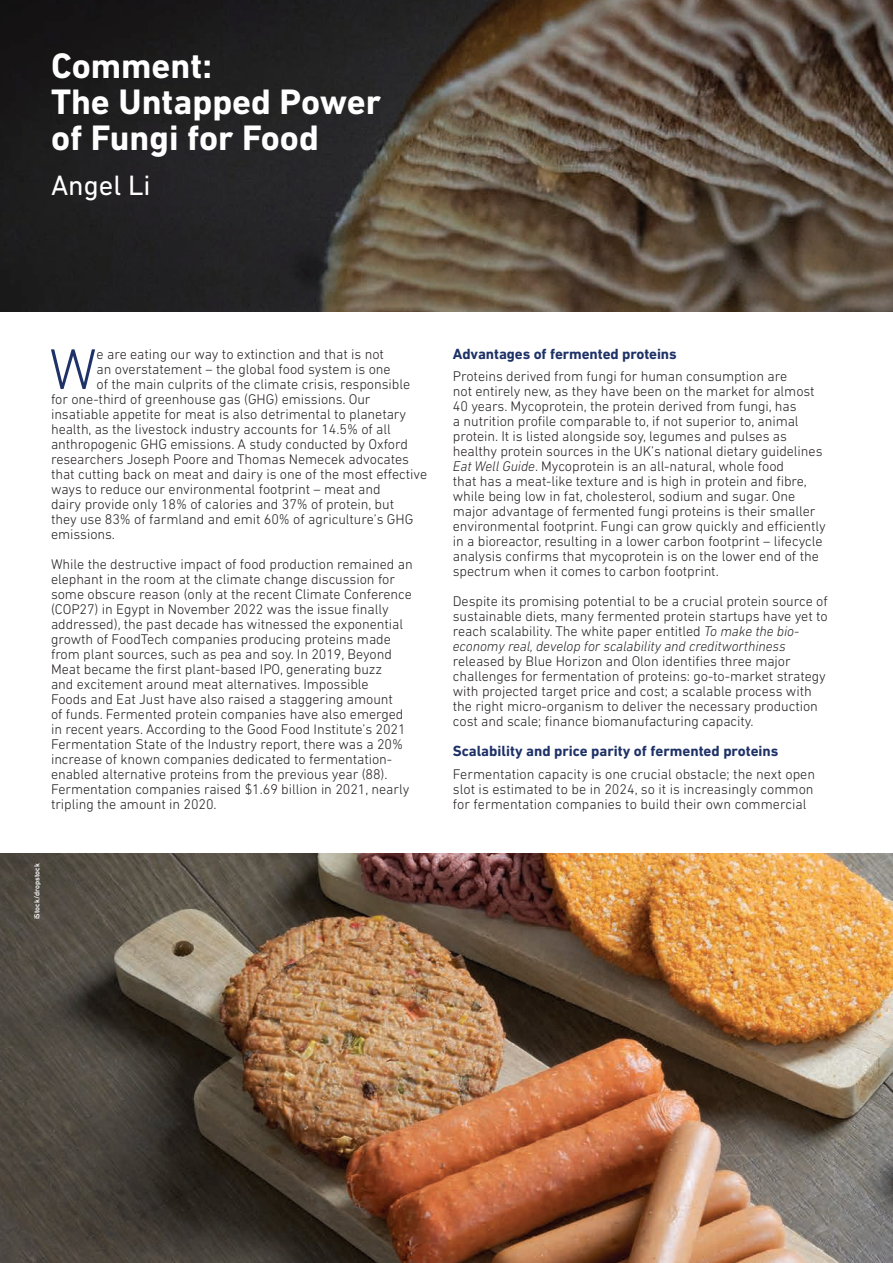
<style>
.page{position:relative;width:893px;height:1263px;background:#fff}
.page>*{position:absolute;margin:0;border:0;box-sizing:border-box;transform-origin:0 0}
.t1{font:300 58.35px "DIN Next LT Pro";color:#1f3267}
.t2{font:700 36px/36px "DIN Next LT Pro";color:#fff}
.t3{font:28.5px "DIN Next LT Pro";color:#fff}
.t4{font:700 15px "DIN Next LT Pro";color:#1f3267}
.t5{font:300 14.25px/15px "DIN Next LT Pro";letter-spacing:-.005em;color:#231f20}
.t6{font:500 7.5px "DIN Next LT Pro";color:#fff}
.s1{font-style:italic}
</style>
<div class="page">
<img style="left:0;top:854px;width:893px;height:409px">
<img style="left:0;top:0;width:893px;height:311px">
<h2 class="t2" style="left:51px;top:48px;width:332px">Comment:<br>The Untapped Power of Fungi for Food</h2>
<h3 class="t3" style="left:51px;top:168px;width:101px">Angel Li</h3>
<h1 class="t1" style="left:49px;top:336px;width:49px">W</h1>
<p class="t5" style="left:97px;top:347px;width:289px">e are eating our way to extinction and that is not</p>
<p class="t5" style="left:97px;top:362px;width:296px">an overstatement – the global food system is one</p>
<p class="t5" style="left:97px;top:377px;width:315px">of the main culprits of the climate crisis, responsible</p>
<p class="t5" style="left:51px;top:392px;width:321px">for one-third of greenhouse gas (GHG) emissions. Our</p>
<p class="t5" style="left:51px;top:407px;width:357px">insatiable appetite for meat is also detrimental to planetary</p>
<p class="t5" style="left:51px;top:422px;width:341px">health, as the livestock industry accounts for 14.5% of all</p>
<p class="t5" style="left:51px;top:437px;width:358px">anthropogenic GHG emissions. A study conducted by Oxford</p>
<p class="t5" style="left:51px;top:452px;width:360px">researchers Joseph Poore and Thomas Nemecek advocates</p>
<p class="t5" style="left:51px;top:467px;width:378px">that cutting back on meat and dairy is one of the most effective</p>
<p class="t5" style="left:51px;top:482px;width:331px">ways to reduce our environmental footprint – meat and</p>
<p class="t5" style="left:51px;top:497px;width:345px">dairy provide only 18% of calories and 37% of protein, but</p>
<p class="t5" style="left:51px;top:512px;width:364px">they use 83% of farmland and emit 60% of agriculture’s GHG</p>
<p class="t5" style="left:51px;top:527px;width:66px">emissions.</p>
<p class="t5" style="left:51px;top:557px;width:363px">While the destructive impact of food production remained an elephant in the room at the climate change discussion for some obscure reason (only at the recent Climate Conference (COP27) in Egypt in November 2022 was the issue finally addressed), the past decade has witnessed the exponential growth of FoodTech companies producing proteins made from plant sources, such as pea and soy. In 2019, Beyond Meat became the first plant-based IPO, generating buzz<br>and excitement around meat alternatives. Impossible<br>Foods and Eat Just have also raised a staggering amount<br>of funds. Fermented protein companies have also emerged in recent years. According to the Good Food Institute’s 2021<br>Fermentation State of the Industry report, there was a 20% increase of known companies dedicated to fermentation&shy;enabled alternative proteins from the previous year (88).<br>Fermentation companies raised $1.69 billion in 2021, nearly tripling the amount in 2020.</p>
<p class="t6" style="left:33px;top:919px;width:58px;rotate:-90deg">iStock/dropstock</p>
<p class="t4" style="left:453px;top:345px;width:225px">Advantages of fermented proteins</p>
<p class="t5" style="left:453px;top:368px;width:374px">Proteins derived from fungi for human consumption are<br>not entirely new, as they have been on the market for almost 40 years. Mycoprotein, the protein derived from fungi, has<br>a nutrition profile comparable to, if not superior to, animal protein. It is listed alongside soy, legumes and pulses as healthy protein sources in the UK’s national dietary guidelines <span class="s1">Eat Well Guide</span>. Mycoprotein is an all-natural, whole food<br>that has a meat-like texture and is high in protein and fibre, while being low in fat, cholesterol, sodium and sugar. One major advantage of fermented fungi proteins is their smaller environmental footprint. Fungi can grow quickly and efficiently in a bioreactor, resulting in a lower carbon footprint – lifecycle analysis confirms that mycoprotein is on the lower end of the spectrum when it comes to carbon footprint.</p>
<p class="t5" style="left:453px;top:594px;width:376px">Despite its promising potential to be a crucial protein source of sustainable diets, many fermented protein startups have yet to reach scalability. The white paper entitled <span class="s1">To make the bio&shy;economy real, develop for scalability and creditworthiness</span></p>
<p class="t5" style="left:453px;top:654px;width:374px">released by Blue Horizon and Olon identifies three major challenges for fermentation of proteins: go-to-market strategy with projected target price and cost; a scalable process with the right micro-organism to deliver the necessary production cost and scale; finance biomanufacturing capacity.</p>
<p class="t4" style="left:453px;top:742px;width:327px">Scalability and price parity of fermented proteins</p>
<p class="t5" style="left:453px;top:766px;width:364px;text-align:justify">Fermentation capacity is one crucial obstacle; the next open slot is estimated to be in 2024, so it is increasingly common for fermentation companies to build their own commercial</p>
</div>
